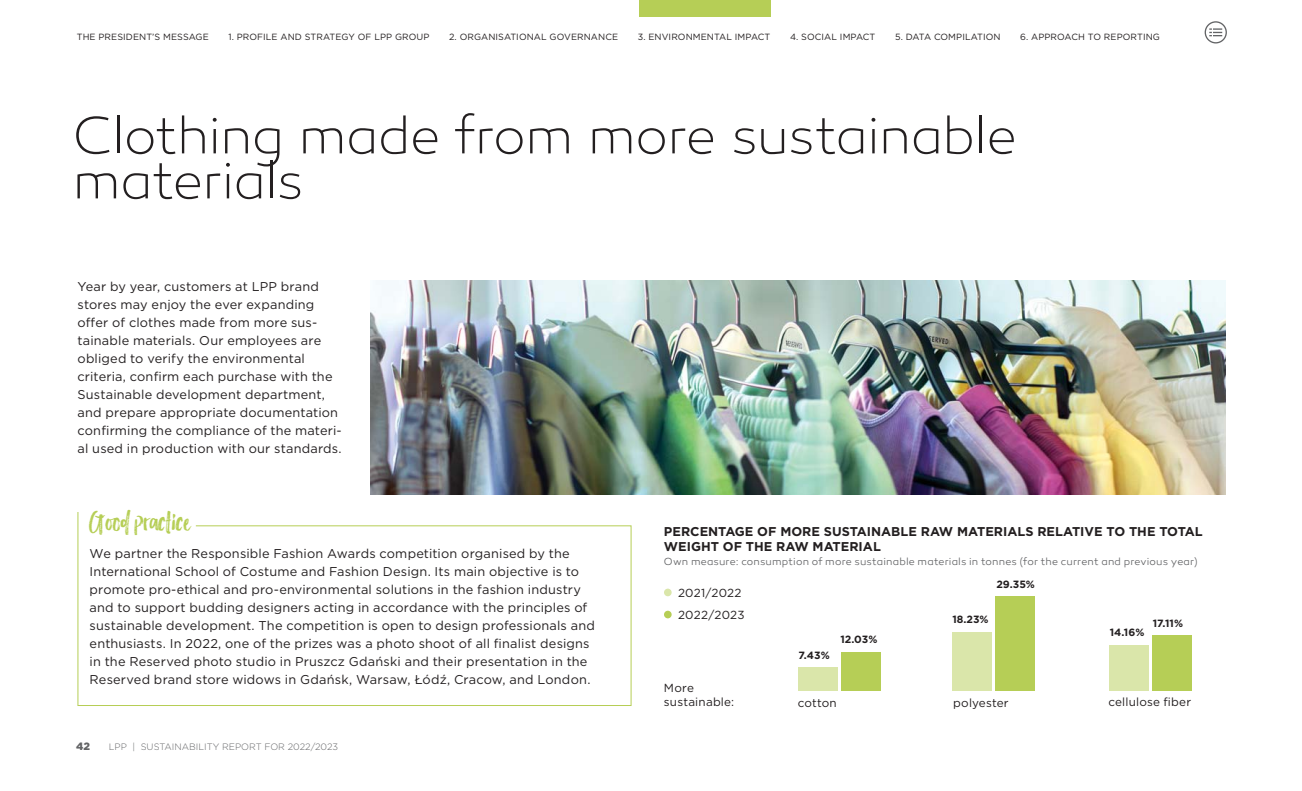
<style>
.page{position:relative;width:1302px;height:791px;background:#fff}
.page>*{position:absolute;margin:0;border:0;box-sizing:border-box;transform-origin:0 0}
.t1{font:200 53.4px/45px "Canaro";letter-spacing:-.02em;color:#231f20}
.t2{font:27px "Hello Lucky";color:#b6ce56}
.t3{font:12.75px/18px "Gotham";letter-spacing:.015em;color:#231f20}
.t4{font:700 12.75px/15px "Gotham";color:#231f20}
.t5{font:11.7px/13.5px "Gotham";letter-spacing:.015em;color:#231f20}
.t6{font:900 10.65px "Gotham";color:#636466}
.t7{font:300 10.5px "Canaro";letter-spacing:.015em;color:#636466}
.t8{font:700 10.5px "Gotham";color:#231f20}
.t9{font:300 9.3px "Gotham";color:#636466}
.t10{font:9px "Gotham";letter-spacing:.01em;color:#231f20}
</style>
<div class="page">
<div style="left:1204px;top:21px;width:22px;height:22px;border:1px solid #636466;border-radius:50%"></div>
<svg style="left:1209px;top:28px;width:12px;height:8px"></svg>
<div style="left:1108px;top:645px;width:40px;height:46px;background:#dae6aa"></div>
<div style="left:952px;top:632px;width:39px;height:59px;background:#dae6aa"></div>
<div style="left:798px;top:667px;width:39px;height:24px;background:#dae6aa"></div>
<div style="left:1151px;top:636px;width:40px;height:55px;background:#b6ce56"></div>
<div style="left:995px;top:596px;width:39px;height:95px;background:#b6ce56"></div>
<div style="left:841px;top:652px;width:39px;height:39px;background:#b6ce56"></div>
<div style="left:664px;top:589px;width:7px;height:7px;background:#dae6aa;border-radius:50%"></div>
<div style="left:664px;top:611px;width:7px;height:7px;background:#b6ce56;border-radius:50%"></div>
<svg style="left:77px;top:512px;width:554px;height:194px"></svg>
<img style="left:370px;top:281px;width:855px;height:214px">
<div style="left:639px;top:0;width:131px;height:17px;background:#b6ce56"></div>
<p class="t10" style="left:77px;top:33px;width:133px">THE PRESIDENT’S MESSAGE</p>
<p class="t10" style="left:228px;top:33px;width:202px">1. PROFILE AND STRATEGY OF LPP GROUP</p>
<p class="t10" style="left:449px;top:33px;width:170px">2. ORGANISATIONAL GOVERNANCE</p>
<p class="t10" style="left:637px;top:33px;width:134px">3. ENVIRONMENTAL IMPACT</p>
<p class="t10" style="left:789px;top:33px;width:87px">4. SOCIAL IMPACT</p>
<p class="t10" style="left:894px;top:33px;width:107px">5. DATA COMPILATION</p>
<p class="t10" style="left:1020px;top:33px;width:141px">6. APPROACH TO REPORTING</p>
<h1 class="t1" style="left:72px;top:118px;width:945px">Clothing made from more sustainable materials</h1>
<p class="t3" style="left:78px;top:278px;width:266px">Year by year, customers at LPP brand stores may enjoy the ever expanding offer of clothes made from more sus&shy;tainable materials. Our employees are obliged to verify the environmental criteria, confirm each purchase with the Sustainable development department, and prepare appropriate documentation confirming the compliance of the materi&shy;al used in production with our standards.</p>
<h2 class="t2" style="left:90px;top:509px;width:103px">Good practice</h2>
<p class="t3" style="left:90px;top:545px;width:506px">We partner the Responsible Fashion Awards competition organised by the International School of Costume and Fashion Design. Its main objective is to promote pro-ethical and pro-environmental solutions in the fashion industry and to support budding designers acting in accordance with the principles of sustainable development. The competition is open to design professionals and enthusiasts. In 2022, one of the prizes was a photo shoot of all finalist designs in the Reserved photo studio in Pruszcz Gdański and their presentation in the Reserved brand store widows in Gdańsk, Warsaw, Łódź, Cracow, and London.</p>
<p class="t6" style="left:76px;top:742px;width:15px">42</p>
<p class="t9" style="left:109px;top:742px;width:231px">LPP | SUSTAINABILITY REPORT FOR 2022/2023</p>
<p class="t4" style="left:664px;top:525px;width:540px">PERCENTAGE OF MORE SUSTAINABLE RAW MATERIALS RELATIVE TO THE TOTAL<br>WEIGHT OF THE RAW MATERIAL</p>
<p class="t7" style="left:664px;top:557px;width:535px">Own measure: consumption of more sustainable materials in tonnes (for the current and previous year)</p>
<p class="t5" style="left:678px;top:583px;width:68px;line-height:22px">2021/2022<br>2022/2023</p>
<p class="t5" style="left:664px;top:682px;width:72px">More sustainable:</p>
<p class="t8" style="left:798px;top:651px;width:33px">7.43%</p>
<p class="t8" style="left:840px;top:635px;width:38px">12.03%</p>
<p class="t8" style="left:996px;top:579px;width:40px">29.35%</p>
<p class="t8" style="left:952px;top:615px;width:38px">18.23%</p>
<p class="t8" style="left:1109px;top:628px;width:36px">14.16%</p>
<p class="t8" style="left:1152px;top:619px;width:32px">17.11%</p>
<p class="t5" style="left:797px;top:697px;width:41px">cotton</p>
<p class="t5" style="left:953px;top:697px;width:57px">polyester</p>
<p class="t5" style="left:1108px;top:696px;width:84px">cellulose fiber</p>
</div>
